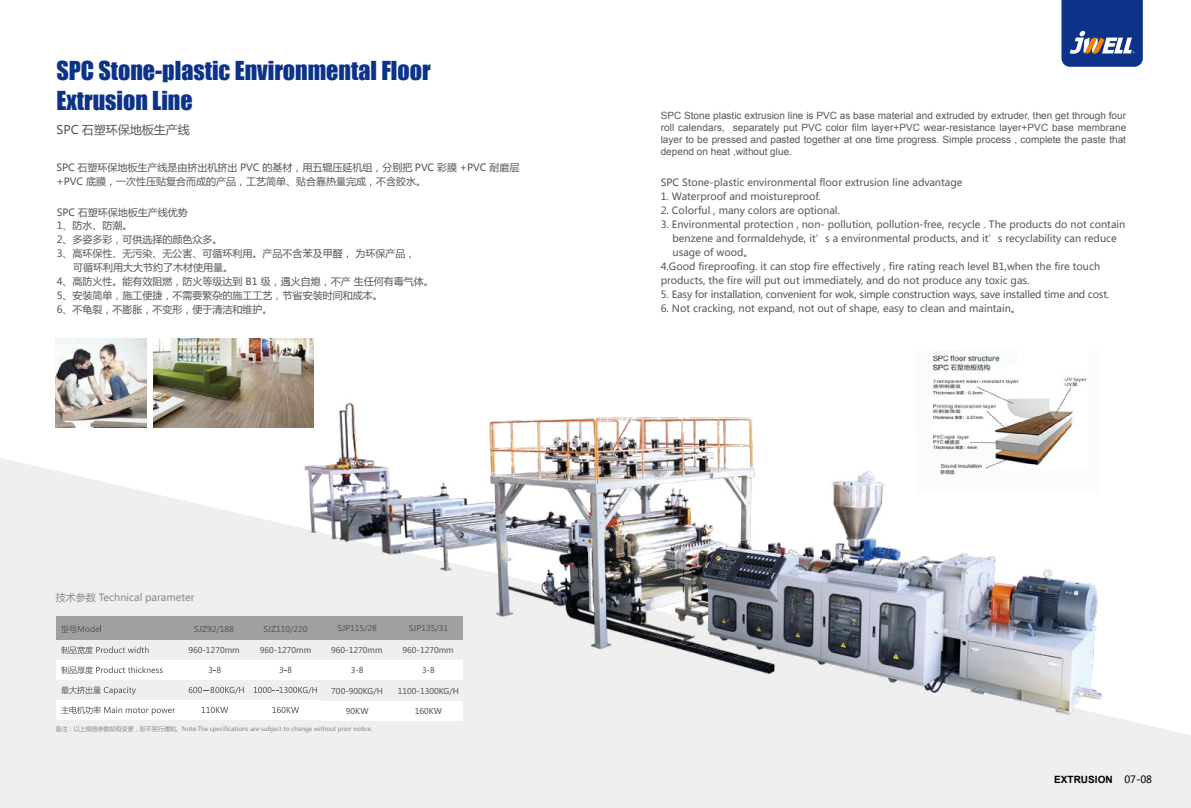
<style>
.page{position:relative;width:1191px;height:808px;background:#fff}
.page>*{position:absolute;margin:0;border:0;box-sizing:border-box;transform-origin:0 0}
.t1{font:24px/30px "Impact";color:#0c3388}
.t2{font:12px "Microsoft Ya Hei";color:#595757}
.t3{font:10px/14px "Microsoft Ya Hei";color:#595757}
.t4{font:10px/12px "Arial";color:#595757;text-align:justify}
.t5{font:10px "Microsoft Ya Hei";letter-spacing:-.02em;color:#595757}
.t6{font:10px "Microsoft Ya Hei";color:#898989}
.t7{font:700 10px "Arial";color:#000}
.t8{font:8px "Microsoft Ya Hei";color:#595757}
.t9{font:6px "Microsoft Ya Hei";color:#898989}
.s1{font-family:"Microsoft Ya Hei";font-weight:400}
</style>
<div class="page">
<svg style="left:0;top:458px;width:1191px;height:350px;fill:#efefef"></svg>
<img style="left:276px;top:402px;width:857px;height:343px">
<svg style="left:1061px;top:0;width:81px;height:67px;background:#2c4b91"></svg>
<img style="left:154px;top:338px;width:160px;height:89px">
<div style="left:56px;top:616px;width:122px;height:24px;background:#9fa0a0"></div>
<div style="left:56px;top:640px;width:122px;height:20px;background:#efefef"></div>
<div style="left:56px;top:660px;width:122px;height:20px;background:#fff"></div>
<div style="left:56px;top:680px;width:122px;height:20px;background:#efefef"></div>
<div style="left:56px;top:701px;width:122px;height:19px;background:#fff"></div>
<div style="left:321px;top:616px;width:71px;height:24px;background:#9fa0a0"></div>
<div style="left:393px;top:616px;width:70px;height:24px;background:#9fa0a0"></div>
<div style="left:179px;top:616px;width:70px;height:24px;background:#9fa0a0"></div>
<div style="left:250px;top:616px;width:71px;height:24px;background:#9fa0a0"></div>
<div style="left:179px;top:640px;width:70px;height:20px;background:#efefef"></div>
<div style="left:250px;top:640px;width:71px;height:20px;background:#efefef"></div>
<div style="left:179px;top:660px;width:70px;height:20px;background:#fff"></div>
<div style="left:250px;top:660px;width:71px;height:20px;background:#fff"></div>
<div style="left:321px;top:641px;width:71px;height:19px;background:#efefef"></div>
<div style="left:393px;top:641px;width:70px;height:19px;background:#efefef"></div>
<div style="left:321px;top:680px;width:71px;height:20px;background:#efefef"></div>
<div style="left:393px;top:680px;width:70px;height:20px;background:#efefef"></div>
<div style="left:179px;top:680px;width:70px;height:20px;background:#efefef"></div>
<div style="left:250px;top:680px;width:71px;height:20px;background:#efefef"></div>
<div style="left:321px;top:661px;width:71px;height:19px;background:#fff"></div>
<div style="left:393px;top:661px;width:70px;height:19px;background:#fff"></div>
<div style="left:321px;top:701px;width:71px;height:19px;background:#fff"></div>
<div style="left:393px;top:701px;width:70px;height:19px;background:#fff"></div>
<div style="left:179px;top:701px;width:70px;height:19px;background:#fff"></div>
<div style="left:250px;top:701px;width:71px;height:19px;background:#fff"></div>
<svg style="left:61px;top:625px;width:40px;height:8px"></svg>
<svg style="left:61px;top:646px;width:88px;height:8px"></svg>
<svg style="left:61px;top:666px;width:102px;height:8px"></svg>
<svg style="left:61px;top:686px;width:75px;height:9px"></svg>
<svg style="left:61px;top:706px;width:114px;height:9px"></svg>
<svg style="left:209px;top:667px;width:12px;height:6px"></svg>
<svg style="left:202px;top:707px;width:26px;height:6px"></svg>
<svg style="left:279px;top:667px;width:12px;height:6px"></svg>
<svg style="left:254px;top:687px;width:63px;height:7px"></svg>
<svg style="left:189px;top:687px;width:55px;height:7px"></svg>
<svg style="left:272px;top:707px;width:27px;height:6px"></svg>
<img style="left:915px;top:355px;width:184px;height:138px">
<img style="left:56px;top:338px;width:91px;height:89px">
<h1 class="t1" style="left:56px;top:55px;width:376px">SPC Stone-plastic Environmental Floor<br>Extrusion Line</h1>
<p class="t2" style="left:56px;top:121px;width:135px">SPC 石塑环保地板生产线</p>
<p class="t4" style="left:661px;top:110px;width:467px">SPC Stone plastic extrusion line is PVC as base material and extruded by extruder, then get through four roll calendars, separately put PVC color film layer+PVC wear-resistance layer+PVC base membrane layer to be pressed and pasted together at one time progress. Simple process , complete the paste that depend on heat ,without glue.</p>
<p class="t3" style="left:56px;top:160px;width:464px">SPC 石塑环保地板生产线是由挤出机挤出 PVC 的基材，用五辊压延机组，分别把 PVC 彩膜 +PVC 耐磨层+PVC 底膜，一次性压贴复合而成的产品，工艺简单、贴合靠热量完成，不含胶水。</p>
<p class="t3" style="left:660px;top:175px;width:303px">SPC Stone-plastic environmental floor extrusion line advantage</p>
<p class="t3" style="left:660px;top:189px;width:161px">1. Waterproof and moistureproof.</p>
<p class="t3" style="left:660px;top:203px;width:181px">2. Colorful , many colors are optional.</p>
<p class="t3" style="left:660px;top:217px;width:466px">3. Environmental protection , non- pollution, pollution-free, recycle . The products do not contain</p>
<p class="t3" style="left:672px;top:231px;width:446px">benzene and formaldehyde, it’s a environmental products, and it’s recyclability can reduce</p>
<p class="t3" style="left:672px;top:245px;width:82px">usage of wood。</p>
<p class="t3" style="left:660px;top:259px;width:441px">4.Good fireproofing. it can stop fire effectively , fire rating reach level B1,when the fire touch</p>
<p class="t3" style="left:660px;top:273px;width:370px">products, the fire will put out immediately, and do not produce any toxic gas.</p>
<p class="t5" style="left:660px;top:287px;width:450px">5. Easy for installation, convenient for wok, simple construction ways, save installed time and cost.</p>
<p class="t3" style="left:660px;top:301px;width:362px">6. Not cracking, not expand, not out of shape, easy to clean and maintain。</p>
<p class="t3" style="left:57px;top:206px;width:133px;line-height:13px">SPC 石塑环保地板生产线优势<br>1、防水、防潮。</p>
<p class="t3" style="left:57px;top:232px;width:167px">2、多姿多彩，可供选择的颜色众多。</p>
<p class="t3" style="left:57px;top:246px;width:360px">3、高环保性、无污染、无公害、可循环利用。产品不含苯及甲醛， 为环保产品，</p>
<p class="t3" style="left:73px;top:260px;width:161px">可循环利用大大节约了木材使用量。</p>
<p class="t3" style="left:57px;top:274px;width:378px">4、高防火性。能有效阻燃，防火等级达到 B1 级，遇火自熄，不产 生任何有毒气体。</p>
<p class="t3" style="left:57px;top:288px;width:327px">5、安装简单，施工便捷，不需要繁杂的施工工艺，节省安装时间和成本。</p>
<p class="t3" style="left:57px;top:302px;width:217px">6、不龟裂，不膨胀，不变形，便于清洁和维护。</p>
<p class="t6" style="left:56px;top:591px;width:140px">技术参数 Technical parameter</p>
<p class="t8" style="left:194px;top:623px;width:41px">SJZ92/188</p>
<p class="t8" style="left:263px;top:623px;width:46px">SJZ110/220</p>
<p class="t8" style="left:337px;top:623px;width:41px">SJP115/28</p>
<p class="t8" style="left:409px;top:623px;width:41px">SJP135/31</p>
<p class="t8" style="left:188px;top:645px;width:53px">960-1270mm</p>
<p class="t8" style="left:260px;top:645px;width:53px">960-1270mm</p>
<p class="t8" style="left:331px;top:645px;width:53px">960-1270mm</p>
<p class="t8" style="left:402px;top:645px;width:53px">960-1270mm</p>
<p class="t8" style="left:351px;top:665px;width:14px">3-8</p>
<p class="t8" style="left:422px;top:665px;width:14px">3-8</p>
<p class="t8" style="left:346px;top:705px;width:24px">90KW</p>
<p class="t8" style="left:415px;top:705px;width:29px">160KW</p>
<p class="t8" style="left:331px;top:685px;width:53px">700-900KG/H</p>
<p class="t8" style="left:398px;top:685px;width:63px">1100-1300KG/H</p>
<p class="t9" style="left:56px;top:724px;width:318px">备注：以上规格参数如有变更，恕不另行通知。Note:The specifications are subject to change without prior notice.</p>
<p class="t7" style="left:1054px;top:772px;width:99px">EXTRUSION <span class="s1">07-08</span></p>
</div>
